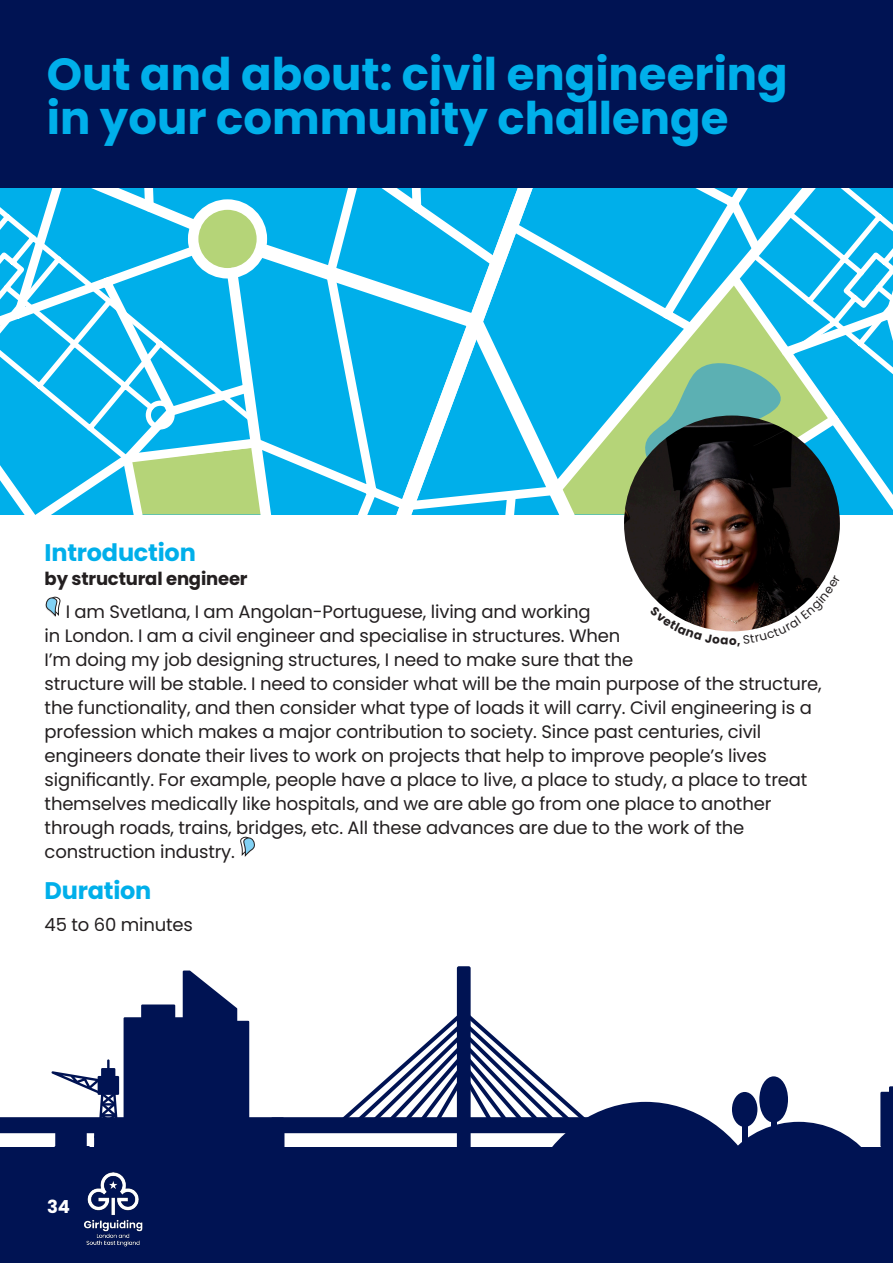
<style>
.page{position:relative;width:893px;height:1263px;background:#fff}
.page>*{position:absolute;margin:0;border:0;box-sizing:border-box;transform-origin:0 0}
.t1{font:700 45px/43.5px "Poppins";color:#00afea}
.t2{font:700 24px "Poppins";letter-spacing:-.01em;color:#00afea}
.t3{font:18px/24px "Poppins";letter-spacing:-.01em;color:#231f20}
.t4{font:700 18px "Poppins";letter-spacing:-.01em;color:#231f20}
.t5{font:700 18px "Poppins";color:#fff}
</style>
<div class="page">
<svg style="left:0;top:187px;width:893px;height:327px"></svg>
<svg style="left:675px;top:350px;width:116px;height:82px;background:#84c09a"></svg>
<svg style="left:354px;top:187px;width:321px;height:327px"></svg>
<div style="left:45px;top:598px;width:12px;height:19px;background:#231f20;opacity:.2"></div>
<svg style="left:46px;top:596px;width:14px;height:20px"></svg>
<div style="left:243px;top:838px;width:12px;height:19px;background:#231f20;opacity:.2"></div>
<svg style="left:240px;top:836px;width:15px;height:20px"></svg>
<img style="left:624px;top:415px;width:216px;height:216px;border-radius:108px">
<div style="left:0;top:1147px;width:893px;height:116px;background:#001353"></div>
<img style="left:84px;top:1184px;width:59px;height:63px">
<svg style="left:0;top:966px;width:893px;height:218px"></svg>
<div style="left:0;top:0;width:893px;height:187px;background:#001353"></div>
<svg style="left:650px;top:575px;width:177px;height:57px"></svg>
<p class="t1" style="left:47px;top:53px;width:743px">Out and about: civil engineering in your community challenge</p>
<p class="t2" style="left:45px;top:539px;width:153px">Introduction</p>
<p class="t4" style="left:45px;top:568px;width:204px">by structural engineer</p>
<p class="t3" style="left:45px;top:599px;width:779px;text-indent:21px">I am Svetlana, I am Angolan-Portuguese, living and working<br>in London. I am a civil engineer and specialise in structures. When<br>I’m doing my job designing structures, I need to make sure that the<br>structure will be stable. I need to consider what will be the main purpose of the structure, the functionality, and then consider what type of loads it will carry. Civil engineering is a profession which makes a major contribution to society. Since past centuries, civil engineers donate their lives to work on projects that help to improve people’s lives significantly. For example, people have a place to live, a place to study, a place to treat themselves medically like hospitals, and we are able go from one place to another through roads, trains, bridges, etc. All these advances are due to the work of the construction industry.</p>
<p class="t2" style="left:45px;top:876px;width:108px">Duration</p>
<p class="t3" style="left:45px;top:913px;width:150px">45 to 60 minutes</p>
<p class="t5" style="left:47px;top:1197px;width:24px">34</p>
</div>
